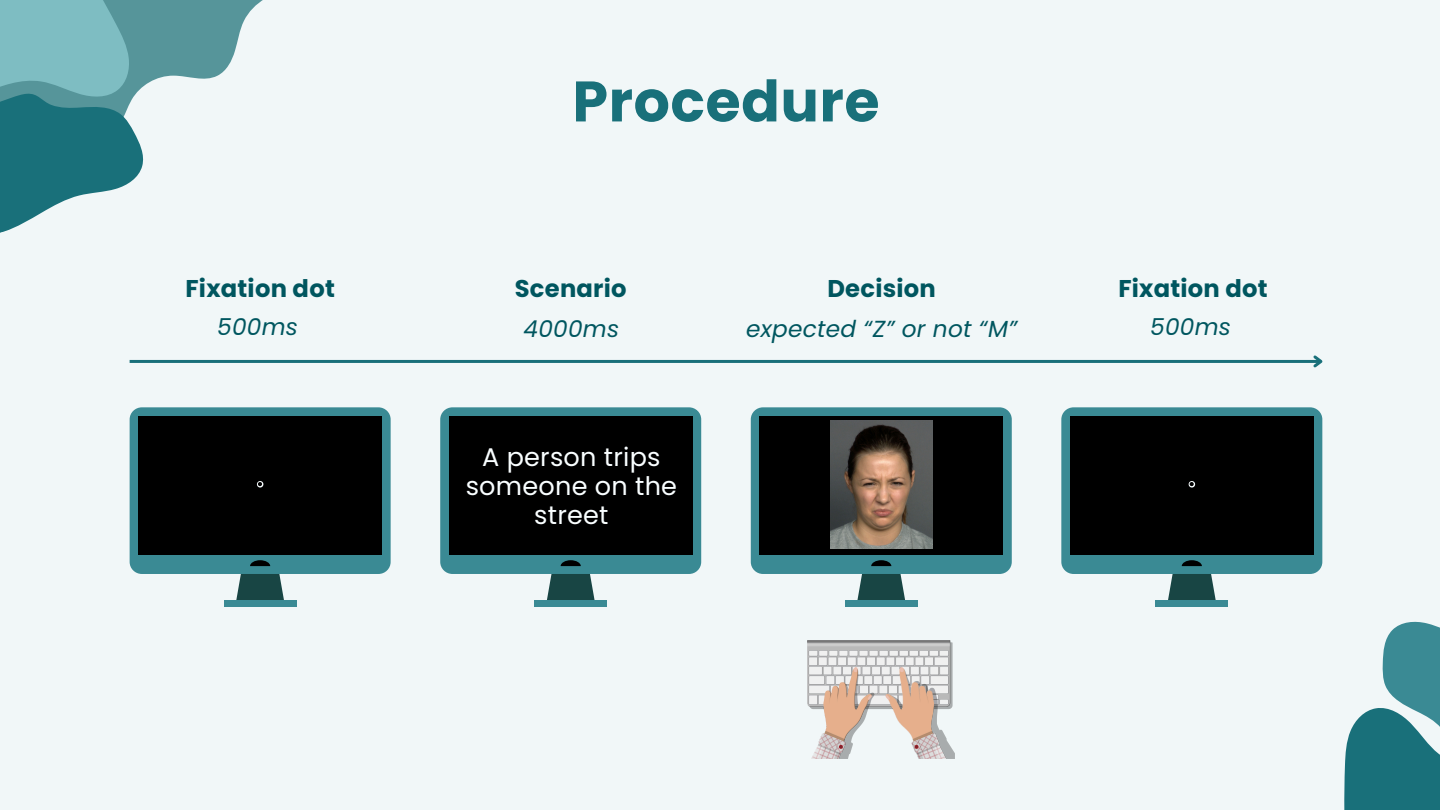
<style>
.page{position:relative;width:1440px;height:810px;background:#f1f7f8}
.page>*{position:absolute;margin:0;border:0;box-sizing:border-box;transform-origin:0 0}
.t1{font:700 57px "Poppins";letter-spacing:.01em;color:#19707a}
.t2{font:25.5px/28.8px "Poppins";letter-spacing:.01em;color:#f9feff;text-align:center}
.t3{font:700 24.2px "Poppins";letter-spacing:.01em;color:#00565f}
.t4{font:italic 23.2px "Poppins";letter-spacing:.01em;color:#00565f}
</style>
<div class="page">
<svg style="left:1344px;top:621px;width:96px;height:189px"></svg>
<svg style="left:155px;top:0;width:108px;height:80px;fill:#56959a"></svg>
<svg style="left:0;top:0;width:155px;height:233px"></svg>
<div style="left:130px;top:407px;width:261px;height:167px;background:#3a8a94;border-radius:12px"></div>
<div style="left:138px;top:416px;width:244px;height:139px;background:#000"></div>
<svg style="left:236px;top:560px;width:48px;height:41px"></svg>
<div style="left:224px;top:601px;width:73px;height:6px;background:#3a8a94"></div>
<svg style="left:257px;top:481px;width:6px;height:7px"></svg>
<div style="left:440px;top:407px;width:261px;height:167px;background:#3a8a94;border-radius:12px"></div>
<div style="left:449px;top:416px;width:244px;height:139px;background:#000"></div>
<svg style="left:547px;top:560px;width:48px;height:40px"></svg>
<div style="left:534px;top:600px;width:73px;height:7px;background:#3a8a94"></div>
<div style="left:751px;top:407px;width:261px;height:167px;background:#3a8a94;border-radius:12px"></div>
<div style="left:759px;top:416px;width:244px;height:139px;background:#000"></div>
<svg style="left:857px;top:560px;width:48px;height:40px"></svg>
<div style="left:845px;top:600px;width:73px;height:7px;background:#3a8a94"></div>
<img style="left:830px;top:420px;width:102px;height:129px">
<img style="left:808px;top:641px;width:147px;height:118px">
<div style="left:1061px;top:407px;width:261px;height:167px;background:#3a8a94;border-radius:12px"></div>
<div style="left:1070px;top:416px;width:244px;height:139px;background:#000"></div>
<svg style="left:1168px;top:560px;width:48px;height:41px"></svg>
<div style="left:1155px;top:601px;width:73px;height:6px;background:#3a8a94"></div>
<svg style="left:1189px;top:481px;width:6px;height:7px"></svg>
<hr style="left:130px;top:360px;width:1191px;height:3px;background:#19707a">
<svg style="left:1311px;top:355px;width:12px;height:13px"></svg>
<p class="t1" style="left:572px;top:62px;width:309px">Procedure</p>
<p class="t3" style="left:185px;top:271px;width:151px">Fixation dot</p>
<p class="t4" style="left:217px;top:311px;width:82px">500ms</p>
<p class="t4" style="left:746px;top:312px;width:272px">expected “Z” or not “M”</p>
<p class="t3" style="left:515px;top:271px;width:113px">Scenario</p>
<p class="t4" style="left:524px;top:312px;width:97px">4000ms</p>
<p class="t3" style="left:827px;top:271px;width:110px">Decision</p>
<p class="t3" style="left:1118px;top:271px;width:151px">Fixation dot</p>
<p class="t4" style="left:1150px;top:311px;width:82px">500ms</p>
<h1 class="t2" style="left:466px;top:443px;width:213px">A person trips someone on the street</h1>
</div>
